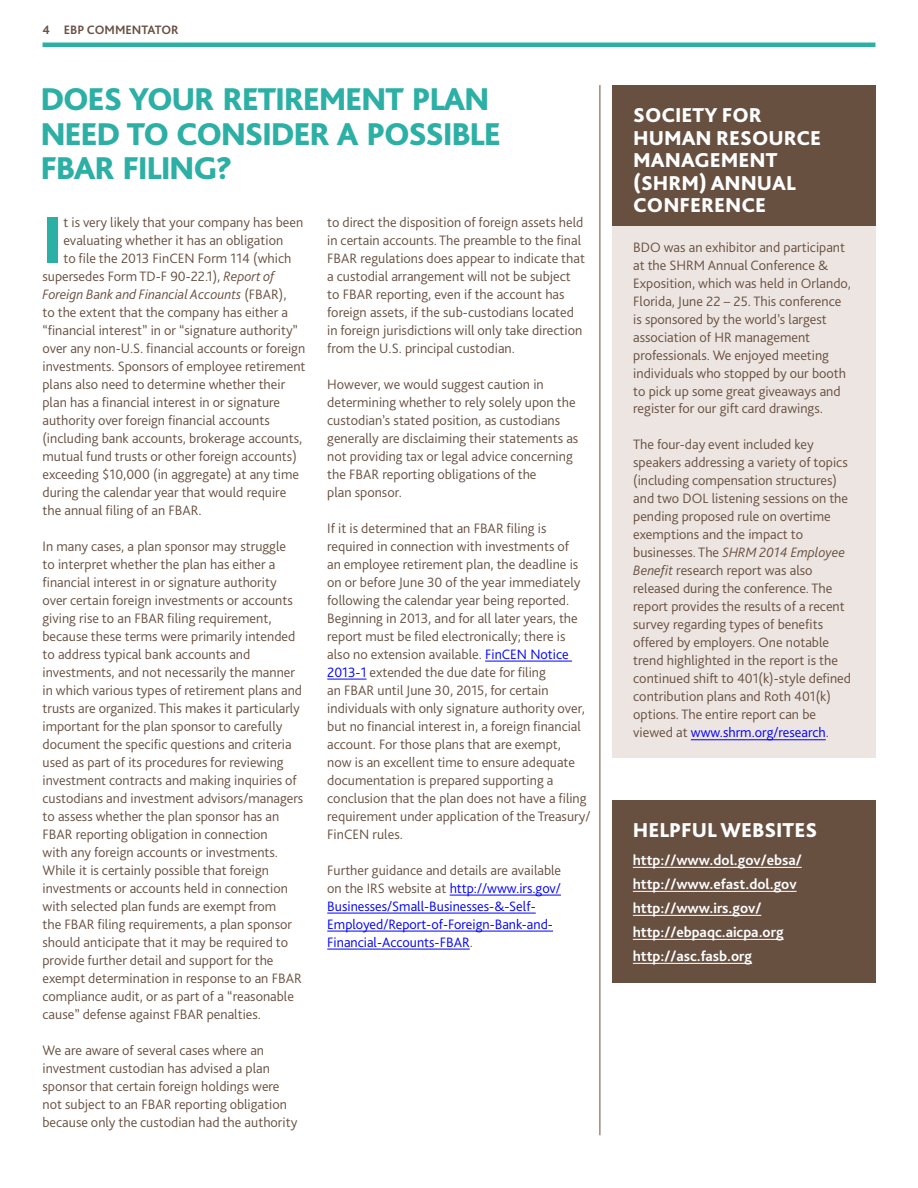
<style>
.page{position:relative;width:918px;height:1188px;background:#fff}
.page>*{position:absolute;margin:0;border:0;box-sizing:border-box;transform-origin:0 0}
.t1{font:800 68.85px "Bliss Pro";color:#2cafa4}
.t2{font:800 33px/34.5px "Bliss Pro";letter-spacing:-.04em;color:#2cafa4}
.t3{font:800 21px/22.5px "Bliss Pro";color:#fff}
.t4{font:700 15px/24px "Bliss Pro";color:#fff}
.t5{font:300 14.25px/18px "Bliss Pro";color:#685041}
.t6{font:300 14.25px/18px "Bliss Pro";color:#00f}
.t7{font:italic 300 14.25px "Bliss Pro";color:#685041}
.t8{font:700 12.75px "Bliss Pro";color:#685041}
.s1{color:#00f}
.s2{color:#685041}
.s3{font-style:italic}
.s4{font-style:normal}
</style>
<div class="page">
<hr style="left:43px;top:43px;width:832px;height:4px;background:#2cafa4">
<div style="left:612px;top:193px;width:263px;height:565px;background:#ece5e1"></div>
<div style="left:612px;top:85px;width:263px;height:141px;background:#685041"></div>
<hr style="left:485px;top:661px;width:87px;height:1px;background:#00f">
<hr style="left:327px;top:679px;width:40px;height:1px;background:#00f">
<hr style="left:450px;top:895px;width:111px;height:1px;background:#00f">
<hr style="left:327px;top:913px;width:209px;height:1px;background:#00f">
<hr style="left:327px;top:931px;width:226px;height:1px;background:#00f">
<hr style="left:327px;top:949px;width:143px;height:1px;background:#00f">
<div style="left:612px;top:800px;width:263px;height:182px;background:#685041"></div>
<hr style="left:633px;top:867px;width:169px;height:1px;background:#fff">
<hr style="left:633px;top:891px;width:164px;height:1px;background:#fff">
<hr style="left:633px;top:915px;width:128px;height:1px;background:#fff">
<hr style="left:633px;top:939px;width:151px;height:1px;background:#fff">
<hr style="left:633px;top:963px;width:119px;height:1px;background:#fff">
<hr style="left:691px;top:739px;width:135px;height:1px;background:#00f">
<hr style="left:600px;top:85px;width:1px;height:1050px;background:#685041">
<p class="t8" style="left:43px;top:22px;width:138px">4 EBP COMMENTATOR</p>
<h2 class="t2" style="left:40px;top:81px;width:462px">DOES YOUR RETIREMENT PLAN<br>NEED TO CONSIDER A POSSIBLE<br>FBAR FILING?</h2>
<h1 class="t1" style="left:43px;top:197px;width:22px">I</h1>
<p class="t5" style="left:63px;top:213px;width:241px">t is very likely that your company has been</p>
<p class="t5" style="left:327px;top:213px;width:259px">to direct the disposition of foreign assets held in certain accounts. The preamble to the final FBAR regulations does appear to indicate that a custodial arrangement will not be subject to FBAR reporting, even if the account has foreign assets, if the sub-custodians located in foreign jurisdictions will only take direction from the U.S. principal custodian.</p>
<p class="t5" style="left:327px;top:375px;width:253px">However, we would suggest caution in determining whether to rely solely upon the custodian’s stated position, as custodians generally are disclaiming their statements as not providing tax or legal advice concerning the FBAR reporting obligations of the<br>plan sponsor.</p>
<p class="t5" style="left:327px;top:519px;width:265px">If it is determined that an FBAR filing is required in connection with investments of<br>an employee retirement plan, the deadline is on or before June 30 of the year immediately following the calendar year being reported.<br>Beginning in 2013, and for all later years, the report must be filed electronically; there is also no extension available. <span class="s1">FinCEN Notice 2013-1</span> extended the due date for filing<br>an FBAR until June 30, 2015, for certain individuals with only signature authority over, but no financial interest in, a foreign financial account. For those plans that are exempt,<br>now is an excellent time to ensure adequate documentation is prepared supporting a conclusion that the plan does not have a filing requirement under application of the Treasury/ FinCEN rules.</p>
<p class="t6" style="left:327px;top:861px;width:235px"><span class="s2">Further guidance and details are available on the IRS website at</span> http://www.irs.gov/ Businesses/Small-Businesses-&amp;-Self-Employed/Report-of-Foreign-Bank-and-Financial-Accounts-FBAR<span class="s2">.</span></p>
<p class="t5" style="left:63px;top:231px;width:221px">evaluating whether it has an obligation</p>
<p class="t5" style="left:63px;top:249px;width:229px">to file the 2013 FinCEN Form 114 (which</p>
<p class="t5" style="left:43px;top:267px;width:233px">supersedes Form TD-F 90-22.1), <span class="s3">Report of</span></p>
<p class="t7" style="left:43px;top:285px;width:246px">Foreign Bank and Financial Accounts <span class="s4">(FBAR),</span></p>
<p class="t5" style="left:43px;top:303px;width:247px">to the extent that the company has either a</p>
<p class="t5" style="left:43px;top:321px;width:257px">“financial interest” in or “signature authority”</p>
<p class="t5" style="left:43px;top:339px;width:264px">over any non-U.S. financial accounts or foreign</p>
<p class="t5" style="left:43px;top:357px;width:265px">investments. Sponsors of employee retirement</p>
<p class="t5" style="left:43px;top:375px;width:244px">plans also need to determine whether their</p>
<p class="t5" style="left:43px;top:393px;width:239px">plan has a financial interest in or signature</p>
<p class="t5" style="left:43px;top:411px;width:229px">authority over foreign financial accounts</p>
<p class="t5" style="left:43px;top:429px;width:261px">(including bank accounts, brokerage accounts,</p>
<p class="t5" style="left:43px;top:447px;width:256px">mutual fund trusts or other foreign accounts)</p>
<p class="t5" style="left:43px;top:465px;width:258px">exceeding $10,000 (in aggregate) at any time</p>
<p class="t5" style="left:43px;top:483px;width:245px">during the calendar year that would require</p>
<p class="t5" style="left:43px;top:501px;width:161px">the annual filing of an FBAR.</p>
<p class="t5" style="left:43px;top:537px;width:262px">In many cases, a plan sponsor may struggle<br>to interpret whether the plan has either a financial interest in or signature authority over certain foreign investments or accounts giving rise to an FBAR filing requirement, because these terms were primarily intended to address typical bank accounts and investments, and not necessarily the manner in which various types of retirement plans and trusts are organized. This makes it particularly important for the plan sponsor to carefully document the specific questions and criteria used as part of its procedures for reviewing investment contracts and making inquiries of custodians and investment advisors/managers to assess whether the plan sponsor has an FBAR reporting obligation in connection<br>with any foreign accounts or investments.<br>While it is certainly possible that foreign investments or accounts held in connection with selected plan funds are exempt from<br>the FBAR filing requirements, a plan sponsor should anticipate that it may be required to provide further detail and support for the exempt determination in response to an FBAR compliance audit, or as part of a “reasonable cause” defense against FBAR penalties.</p>
<p class="t5" style="left:43px;top:1041px;width:256px">We are aware of several cases where an investment custodian has advised a plan sponsor that certain foreign holdings were not subject to an FBAR reporting obligation because only the custodian had the authority</p>
<h3 class="t3" style="left:633px;top:104px;width:189px">SOCIETY FOR<br>HUMAN RESOURCE<br>MANAGEMENT (SHRM) ANNUAL<br>CONFERENCE</h3>
<p class="t5" style="left:633px;top:237px;width:219px">BDO was an exhibitor and participant at the SHRM Annual Conference &amp; Exposition, which was held in Orlando, Florida, June 22 – 25. This conference is sponsored by the world’s largest association of HR management professionals. We enjoyed meeting individuals who stopped by our booth to pick up some great giveaways and register for our gift card drawings.</p>
<p class="t5" style="left:633px;top:435px;width:219px">The four-day event included key speakers addressing a variety of topics (including compensation structures) and two DOL listening sessions on the pending proposed rule on overtime exemptions and the impact to businesses. The <span class="s3">SHRM 2014 Employee Benefit</span> research report was also released during the conference. The report provides the results of a recent survey regarding types of benefits offered by employers. One notable trend highlighted in the report is the continued shift to 401(k)-style defined contribution plans and Roth 401(k) options. The entire report can be viewed at <span class="s1">www.shrm.org/research</span>.</p>
<h3 class="t3" style="left:633px;top:818px;width:186px">HELPFUL WEBSITES</h3>
<p class="t4" style="left:633px;top:848px;width:170px">http://www.dol.gov/ebsa/ http://www.efast.dol.gov http://www.irs.gov/ http://ebpaqc.aicpa.org http://asc.fasb.org</p>
</div>
